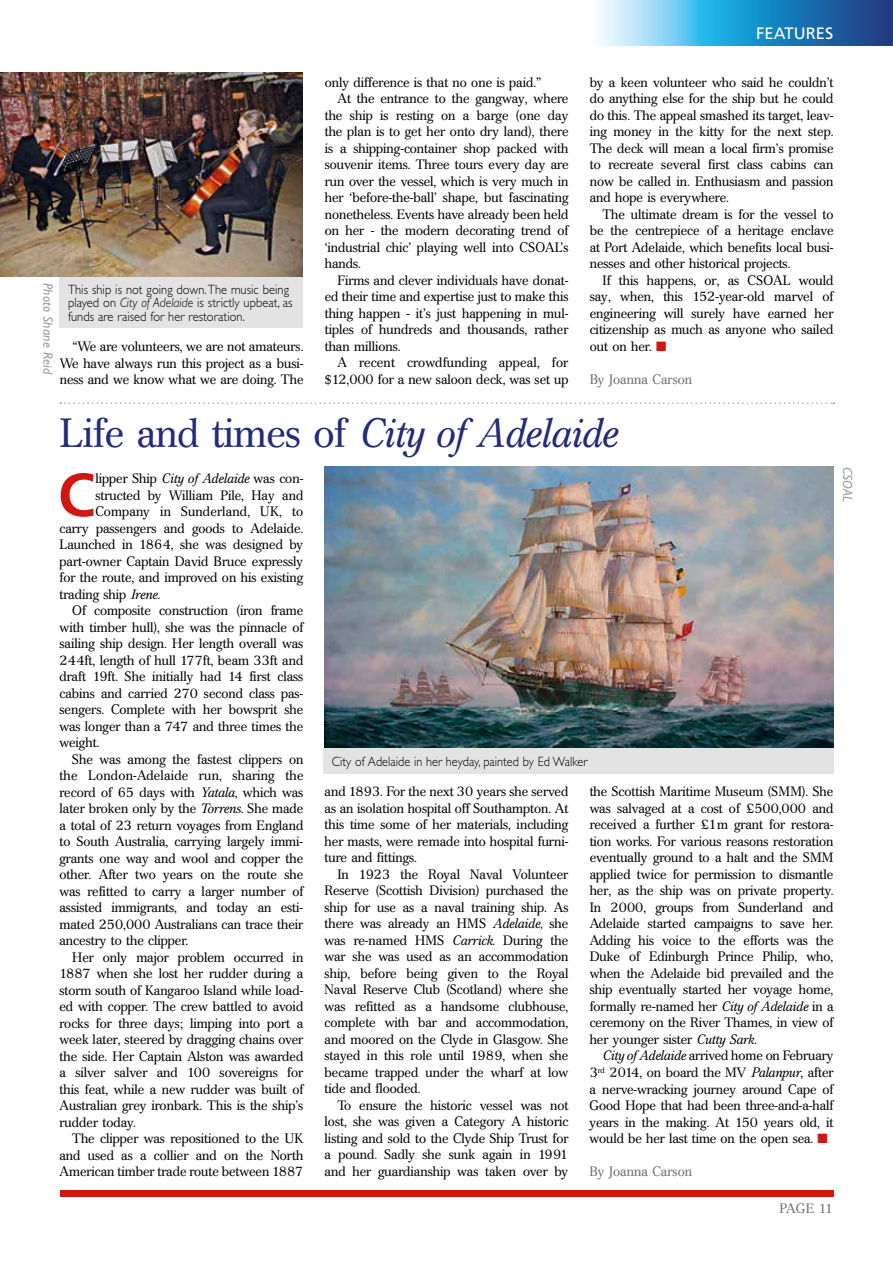
<style>
.page{position:relative;width:893px;height:1263px;background:#fff}
.page>*{position:absolute;margin:0;border:0;box-sizing:border-box;transform-origin:0 0}
.t1{font:700 60.75px "Frutiger";color:#d21610}
.t2{font:40.5px "Cremona";letter-spacing:-.005em;color:#232c77}
.t3{font:16.5px "Frutiger";letter-spacing:.005em;color:#fff}
.t4{font:13.5px/16.5px "Cremona";color:#000;text-align:justify}
.t5{font:300 13.5px/13.5px "Gill Sans";letter-spacing:.005em;color:#000;scale:.92 1}
.t6{font:300 13.5px "Gill Sans";letter-spacing:.005em;color:#000;scale:.9 1}
.t7{font:13.5px "Cremona";letter-spacing:.005em;color:#706f6f}
.t8{font:italic 13.5px "Gill Sans";letter-spacing:.005em;color:#9d9d9c}
.s1{font-style:italic}
.s2{color:#d21610}
</style>
<div class="page">
<div style="left:60px;top:1191px;width:773px;height:6px;background:#d21610"></div>
<svg style="left:599px;top:0;width:294px;height:45px;background:#499acc"></svg>
<div style="left:59px;top:276px;width:244px;height:51px;background:#e3e3e3"></div>
<img style="left:325px;top:467px;width:508px;height:281px">
<svg style="left:60px;top:402px;width:774px;height:2px"></svg>
<div style="left:323px;top:748px;width:510px;height:25px;background:#e3e3e3"></div>
<img style="left:0;top:72px;width:302px;height:204px">
<p class="t3" style="left:756px;top:24px;width:77px">FEATU RES</p>
<p class="t8" style="left:56px;top:283px;width:92px;rotate:90deg">Photo Shane Reid</p>
<p class="t5" style="left:68px;top:282px;width:246px">This ship is not going down. The music being played on <span class="s1">City of Adelaide</span> is strictly upbeat, as funds are raised for her restoration.</p>
<p class="t4" style="left:60px;top:338px;width:245px;text-indent:13px">“We are volunteers, we are not amateurs.<br>We have always run this project as a busi&shy;ness and we know what we are doing. The</p>
<p class="t4" style="left:325px;top:74px;width:218px">only difference is that no one is paid.”</p>
<p class="t4" style="left:337px;top:91px;width:232px">At the entrance to the gangway, where</p>
<p class="t4" style="left:325px;top:107px;width:245px">the ship is resting on a barge (one day</p>
<p class="t4" style="left:325px;top:124px;width:245px">the plan is to get her onto dry land), there</p>
<p class="t4" style="left:325px;top:140px;width:245px">is a shipping-container shop packed with</p>
<p class="t4" style="left:325px;top:157px;width:245px">souvenir items. Three tours every day are</p>
<p class="t4" style="left:325px;top:173px;width:245px">run over the vessel, which is very much in</p>
<p class="t4" style="left:325px;top:190px;width:245px">her ‘before-the-ball’ shape, but fascinating</p>
<p class="t4" style="left:325px;top:206px;width:245px">nonetheless. Events have already been held</p>
<p class="t4" style="left:325px;top:223px;width:245px">on her - the modern decorating trend of</p>
<p class="t4" style="left:325px;top:239px;width:245px">‘industrial chic’ playing well into CSOAL’s</p>
<p class="t4" style="left:325px;top:256px;width:38px">hands.</p>
<p class="t4" style="left:337px;top:272px;width:232px">Firms and clever individuals have donat-</p>
<p class="t4" style="left:325px;top:289px;width:245px">ed their time and expertise just to make this</p>
<p class="t4" style="left:325px;top:305px;width:245px">thing happen - it’s just happening in mul-</p>
<p class="t4" style="left:325px;top:322px;width:245px">tiples of hundreds and thousands, rather</p>
<p class="t4" style="left:325px;top:338px;width:78px">than millions.</p>
<p class="t4" style="left:337px;top:355px;width:232px">A recent crowdfunding appeal, for</p>
<p class="t4" style="left:325px;top:371px;width:245px">$12,000 for a new saloon deck, was set up</p>
<p class="t4" style="left:590px;top:74px;width:245px">by a keen volunteer who said he couldn’t do anything else for the ship but he could do this. The appeal smashed its target, leav&shy;ing money in the kitty for the next step.<br>The deck will mean a local firm’s promise to recreate several first class cabins can now be called in. Enthusiasm and passion and hope is everywhere.</p>
<p class="t4" style="left:590px;top:206px;width:245px;text-indent:13px">The ultimate dream is for the vessel to be the centrepiece of a heritage enclave at Port Adelaide, which benefits local busi&shy;nesses and other historical projects.</p>
<p class="t4" style="left:590px;top:272px;width:245px;text-indent:13px">If this happens, or, as CSOAL would say, when, this 152-year-old marvel of engineering will surely have earned her citizenship as much as anyone who sailed out on her. <span class="s2">■</span></p>
<p class="t7" style="left:590px;top:371px;width:104px">By Joanna Carson</p>
<h2 class="t2" style="left:60px;top:409px;width:559px">Life and times of <span class="s1">City of Adelaide</span></h2>
<h1 class="t1" style="left:58px;top:459px;width:39px">C</h1>
<p class="t4" style="left:95px;top:470px;width:209px">lipper Ship <span class="s1">City of Adelaide</span> was con-</p>
<p class="t4" style="left:95px;top:487px;width:209px">structed by William Pile, Hay and</p>
<p class="t4" style="left:95px;top:503px;width:209px">Company in Sunderland, UK, to</p>
<p class="t4" style="left:60px;top:520px;width:245px">carry passengers and goods to Adelaide.</p>
<p class="t4" style="left:60px;top:536px;width:245px">Launched in 1864, she was designed by</p>
<p class="t4" style="left:60px;top:553px;width:245px">part-owner Captain David Bruce expressly</p>
<p class="t4" style="left:60px;top:569px;width:245px">for the route, and improved on his existing</p>
<p class="t4" style="left:60px;top:586px;width:102px">trading ship <span class="s1">Irene.</span></p>
<p class="t4" style="left:72px;top:602px;width:233px">Of composite construction (iron frame</p>
<p class="t4" style="left:60px;top:619px;width:245px">with timber hull), she was the pinnacle of</p>
<p class="t4" style="left:60px;top:635px;width:245px">sailing ship design. Her length overall was</p>
<p class="t4" style="left:60px;top:652px;width:245px">244ft, length of hull 177ft, beam 33ft and</p>
<p class="t4" style="left:60px;top:668px;width:245px">draft 19ft. She initially had 14 first class</p>
<p class="t4" style="left:60px;top:685px;width:245px">cabins and carried 270 second class pas-</p>
<p class="t4" style="left:60px;top:701px;width:245px">sengers. Complete with her bowsprit she</p>
<p class="t4" style="left:60px;top:718px;width:245px">was longer than a 747 and three times the</p>
<p class="t4" style="left:60px;top:734px;width:41px">weight.</p>
<p class="t4" style="left:72px;top:751px;width:233px">She was among the fastest clippers on</p>
<p class="t4" style="left:60px;top:767px;width:245px">the London-Adelaide run, sharing the</p>
<p class="t4" style="left:60px;top:784px;width:245px">record of 65 days with <span class="s1">Yatala</span>, which was</p>
<p class="t4" style="left:60px;top:800px;width:245px">later broken only by the <span class="s1">Torrens</span>. She made</p>
<p class="t4" style="left:60px;top:817px;width:245px">a total of 23 return voyages from England</p>
<p class="t4" style="left:60px;top:833px;width:245px">to South Australia, carrying largely immi-</p>
<p class="t4" style="left:60px;top:850px;width:245px">grants one way and wool and copper the</p>
<p class="t4" style="left:60px;top:866px;width:245px">other. After two years on the route she</p>
<p class="t4" style="left:60px;top:883px;width:245px">was refitted to carry a larger number of</p>
<p class="t4" style="left:60px;top:899px;width:245px">assisted immigrants, and today an esti-</p>
<p class="t4" style="left:60px;top:916px;width:245px">mated 250,000 Australians can trace their</p>
<p class="t4" style="left:60px;top:932px;width:130px">ancestry to the clipper.</p>
<p class="t4" style="left:72px;top:949px;width:233px">Her only major problem occurred in</p>
<p class="t4" style="left:60px;top:965px;width:245px">1887 when she lost her rudder during a</p>
<p class="t4" style="left:60px;top:982px;width:245px">storm south of Kangaroo Island while load-</p>
<p class="t4" style="left:60px;top:998px;width:245px">ed with copper. The crew battled to avoid</p>
<p class="t4" style="left:60px;top:1015px;width:245px">rocks for three days; limping into port a</p>
<p class="t4" style="left:60px;top:1031px;width:245px">week later, steered by dragging chains over</p>
<p class="t4" style="left:60px;top:1048px;width:245px">the side. Her Captain Alston was awarded</p>
<p class="t4" style="left:60px;top:1064px;width:245px">a silver salver and 100 sovereigns for</p>
<p class="t4" style="left:60px;top:1081px;width:245px">this feat, while a new rudder was built of</p>
<p class="t4" style="left:60px;top:1097px;width:245px">Australian grey ironbark. This is the ship’s</p>
<p class="t4" style="left:60px;top:1114px;width:78px">rudder today.</p>
<p class="t4" style="left:72px;top:1130px;width:232px">The clipper was repositioned to the UK</p>
<p class="t4" style="left:60px;top:1147px;width:245px">and used as a collier and on the North</p>
<p class="t4" style="left:60px;top:1163px;width:245px">American timber trade route between 1887</p>
<p class="t6" style="left:332px;top:754px;width:285px">City of Adelaide in her heyday, painted by Ed Walker</p>
<p class="t4" style="left:325px;top:784px;width:245px">and 1893. For the next 30 years she served as an isolation hospital off Southampton. At this time some of her materials, including her masts, were remade into hospital furni&shy;ture and fittings.</p>
<p class="t4" style="left:325px;top:866px;width:245px;text-indent:13px">In 1923 the Royal Naval Volunteer Reserve (Scottish Division) purchased the ship for use as a naval training ship. As there was already an HMS <span class="s1">Adelaide,</span> she was re-named HMS <span class="s1">Carrick</span>. During the war she was used as an accommodation ship, before being given to the Royal Naval Reserve Club (Scotland) where she was refitted as a handsome clubhouse, complete with bar and accommodation, and moored on the Clyde in Glasgow. She stayed in this role until 1989, when she became trapped under the wharf at low tide and flooded.</p>
<p class="t4" style="left:325px;top:1097px;width:245px;text-indent:13px">To ensure the historic vessel was not lost, she was given a Category A historic listing and sold to the Clyde Ship Trust for a pound. Sadly she sunk again in 1991 and her guardianship was taken over by</p>
<p class="t4" style="left:590px;top:783px;width:245px">the Scottish Maritime Museum (SMM). She was salvaged at a cost of £500,000 and received a further £1m grant for restora&shy;tion works. For various reasons restoration eventually ground to a halt and the SMM applied twice for permission to dismantle her, as the ship was on private property.<br>In 2000, groups from Sunderland and Adelaide started campaigns to save her.<br>Adding his voice to the efforts was the Duke of Edinburgh Prince Philip, who, when the Adelaide bid prevailed and the ship eventually started her voyage home, formally re-named her <span class="s1">City of Adelaide</span> in a ceremony on the River Thames, in view of her younger sister <span class="s1">Cutty Sark</span>.</p>
<p class="t4" style="left:590px;top:1047px;width:245px;text-indent:13px"><span class="s1">City of Adelaide</span> arrived home on February 3<sup>rd</sup> 2014, on board the MV <span class="s1">Palanpur</span>, after a nerve-wracking journey around Cape of Good Hope that had been three-and-a-half years in the making. At 150 years old, it would be her last time on the open sea. <span class="s2">■</span></p>
<p class="t7" style="left:590px;top:1164px;width:104px">By Joanna Carson</p>
<p class="t8" style="left:855px;top:467px;width:37px;rotate:90deg">CSOAL</p>
<p class="t7" style="left:780px;top:1201px;width:55px">PAGE 11</p>
</div>
